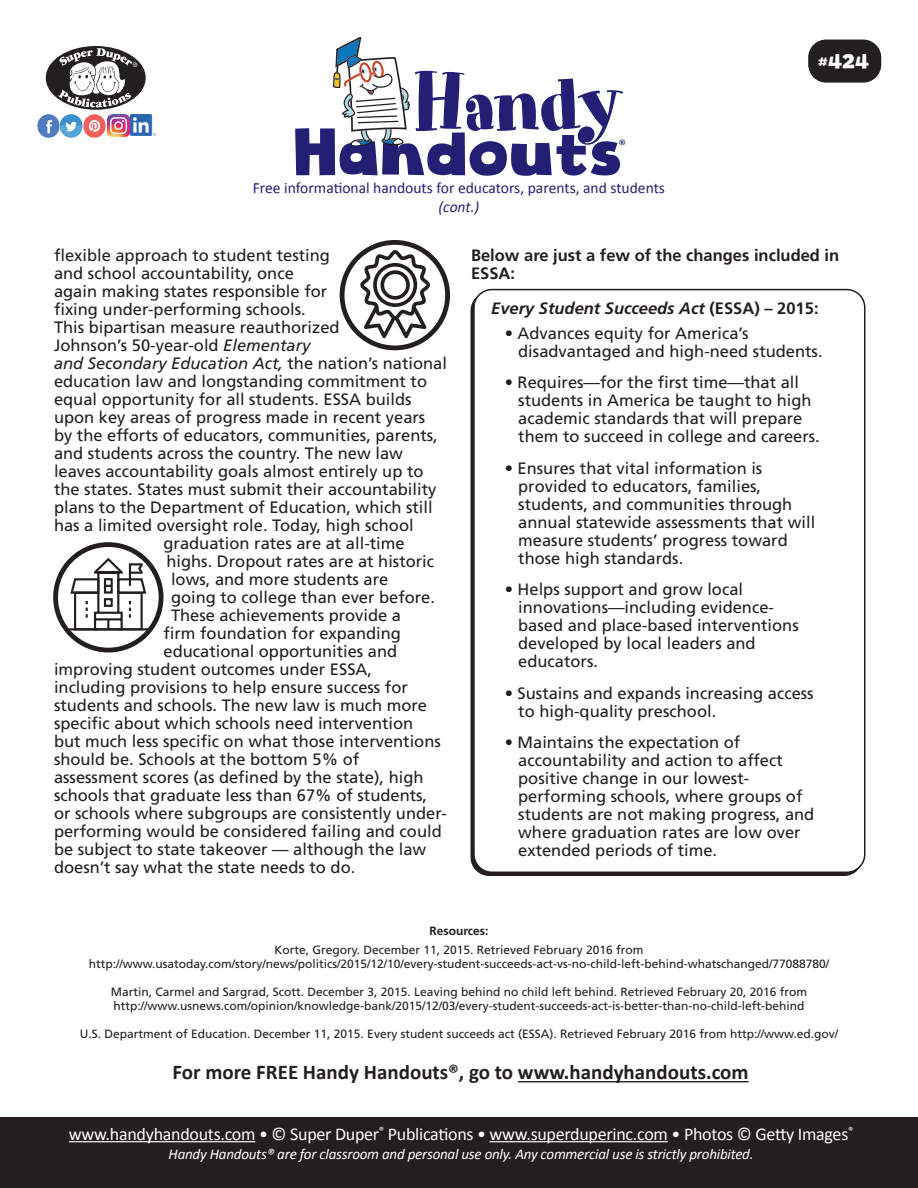
<style>
.page{position:relative;width:918px;height:1188px;background:#fff}
.page>*{position:absolute;margin:0;border:0;box-sizing:border-box;transform-origin:0 0}
.t1{font:79.2px "Art Department JNL";letter-spacing:-.03em;color:#231f75}
.t2{font:64.8px "Cloudy Witha Chanceof Love";color:#231f75}
.HH_TEXT{font:700 21px "Calibri";color:#231f20}
.t3{font:19.5px "Cloudy Witha Chanceof Love";color:#fff}
.t4{font:18px "Calibri";letter-spacing:-.015em;color:#fff}
.HH_Text{font:16.5px/18px "Frutiger LT Std";color:#231f20}
.HH_Text-2{font:italic 16.5px "Frutiger LT Std";color:#231f20}
.HH_Text-3{font:700 16.5px/18px "Frutiger LT Std";color:#231f20}
.HH_Text-4{font:italic 700 16.5px "Frutiger LT Std";color:#231f20}
.t5{font:15.6px "Calibri";color:#231f75}
.t6{font:italic 15.6px "Calibri";color:#231f75}
.t7{font:15.15px "Calibri";color:#231f75}
.t8{font:italic 15px "Calibri";letter-spacing:-.015em;color:#fff}
.HH_Title{font:12px/14.4px "Frutiger LT Std";color:#231f20;text-align:center}
.HH_Title-2{font:700 12px "Frutiger LT Std";color:#231f20}
.s1{font-style:italic}
.s2{font-style:normal}
</style>
<div class="page">
<div style="left:473px;top:289px;width:393px;height:584px;border:2px solid #231f20;border-radius:18px"></div>
<div style="left:808px;top:40px;width:73px;height:43px;background:#231f20;border-radius:18px"></div>
<div style="left:46px;top:46px;width:100px;height:64px;background:#231f20;border-radius:50%"></div>
<svg style="left:58px;top:48px;width:80px;height:60px"></svg>
<img style="left:37px;top:115px;width:92px;height:22px">
<img style="left:131px;top:115px;width:24px;height:21px">
<svg style="left:333px;top:37px;width:77px;height:109px"></svg>
<div style="left:0;top:1118px;width:918px;height:70px;background:#231f20"></div>
<hr style="left:69px;top:1141px;width:186px;height:1px;background:#fff">
<hr style="left:490px;top:1141px;width:178px;height:1px;background:#fff">
<hr style="left:518px;top:1081px;width:231px;height:1px;background:#231f20">
<svg style="left:360px;top:250px;width:70px;height:88px"></svg>
<div style="left:340px;top:240px;width:110px;height:110px;border:5px solid #231f20;border-radius:50%"></div>
<hr style="left:67px;top:628px;width:83px;height:2px;background:#231f20">
<svg style="left:69px;top:556px;width:79px;height:76px"></svg>
<div style="left:53px;top:542px;width:110px;height:110px;border:5px solid #231f20;border-radius:50%"></div>
<p class="t1" style="left:412px;top:56px;width:213px">Handy</p>
<p class="t5" style="left:253px;top:177px;width:414px">Free informational handouts for educators, parents, and students</p>
<p class="t6" style="left:439px;top:196px;width:42px">(cont.)</p>
<p class="t2" style="left:296px;top:112px;width:331px">Handouts</p>
<p class="t7" style="left:618px;top:135px;width:9px">®</p>
<p class="t3" style="left:819px;top:49px;width:52px">#424</p>
<p class="HH_Text" style="left:54px;top:247px;width:277px">flexible approach to student testing</p>
<p class="HH_Text" style="left:54px;top:265px;width:241px">and school accountability, once</p>
<p class="HH_Text" style="left:54px;top:283px;width:275px">again making states responsible for</p>
<p class="HH_Text" style="left:54px;top:301px;width:253px">fixing under-performing schools.</p>
<p class="HH_Text" style="left:54px;top:319px;width:287px">This bipartisan measure reauthorized</p>
<p class="HH_Text" style="left:54px;top:337px;width:258px">Johnson’s 50-year-old <span class="s1">Elementary</span></p>
<p class="HH_Text-2" style="left:54px;top:354px;width:395px">and Secondary Education Act, <span class="s2">the nation’s national</span></p>
<p class="HH_Text" style="left:54px;top:373px;width:375px">education law and longstanding commitment to</p>
<p class="HH_Text" style="left:54px;top:391px;width:359px">equal opportunity for all students. ESSA builds</p>
<p class="HH_Text" style="left:54px;top:409px;width:373px">upon key areas of progress made in recent years</p>
<p class="HH_Text" style="left:54px;top:427px;width:385px">by the efforts of educators, communities, parents,</p>
<p class="HH_Text" style="left:54px;top:445px;width:351px">and students across the country. The new law</p>
<p class="HH_Text" style="left:54px;top:463px;width:371px">leaves accountability goals almost entirely up to</p>
<p class="HH_Text" style="left:54px;top:481px;width:384px">the states. States must submit their accountability</p>
<p class="HH_Text" style="left:54px;top:499px;width:380px">plans to the Department of Education, which still</p>
<p class="HH_Text" style="left:54px;top:517px;width:361px">has a limited oversight role. Today, high school</p>
<p class="HH_Text" style="left:164px;top:535px;width:243px">graduation rates are at all-time</p>
<p class="HH_Text" style="left:166px;top:553px;width:269px">highs. Dropout rates are at historic</p>
<p class="HH_Text" style="left:171px;top:571px;width:219px">lows, and more students are</p>
<p class="HH_Text" style="left:171px;top:589px;width:266px">going to college than ever before.</p>
<p class="HH_Text" style="left:171px;top:607px;width:232px">These achievements provide a</p>
<p class="HH_Text" style="left:164px;top:625px;width:239px">firm foundation for expanding</p>
<p class="HH_Text" style="left:164px;top:643px;width:235px">educational opportunities and</p>
<p class="HH_Text" style="left:54px;top:661px;width:320px">improving student outcomes under ESSA,</p>
<p class="HH_Text" style="left:54px;top:679px;width:355px">including provisions to help ensure success for</p>
<p class="HH_Text" style="left:54px;top:697px;width:375px">students and schools. The new law is much more</p>
<p class="HH_Text" style="left:54px;top:715px;width:361px">specific about which schools need intervention</p>
<p class="HH_Text" style="left:54px;top:733px;width:388px">but much less specific on what those interventions</p>
<p class="HH_Text" style="left:54px;top:751px;width:307px">should be. Schools at the bottom 5% of</p>
<p class="HH_Text" style="left:54px;top:769px;width:371px">assessment scores (as defined by the state), high</p>
<p class="HH_Text" style="left:54px;top:787px;width:375px">schools that graduate less than 67% of students,</p>
<p class="HH_Text" style="left:54px;top:805px;width:394px">or schools where subgroups are consistently under-</p>
<p class="HH_Text" style="left:54px;top:823px;width:389px">performing would be considered failing and could</p>
<p class="HH_Text" style="left:54px;top:841px;width:374px">be subject to state takeover — although the law</p>
<p class="HH_Text" style="left:54px;top:859px;width:303px">doesn’t say what the state needs to do.</p>
<p class="HH_Text-3" style="left:471px;top:247px;width:370px">Below are just a few of the changes included in<br>ESSA:</p>
<p class="HH_Text-4" style="left:491px;top:298px;width:329px">Every Student Succeeds Act <span class="s2">(ESSA) – 2015:</span></p>
<p class="HH_Text" style="left:518px;top:324px;width:306px;text-indent:-14px">• Advances equity for America’s disadvantaged and high-need students.</p>
<p class="HH_Text" style="left:518px;top:373px;width:303px;text-indent:-14px">• Requires—for the first time—that all students in America be taught to high academic standards that will prepare them to succeed in college and careers.</p>
<p class="HH_Text" style="left:518px;top:459px;width:299px;text-indent:-14px">• Ensures that vital information is provided to educators, families, students, and communities through annual statewide assessments that will measure students’ progress toward those high standards.</p>
<p class="HH_Text" style="left:518px;top:580px;width:282px;text-indent:-14px">• Helps support and grow local innovations—including evidence&shy;based and place-based interventions developed by local leaders and educators.</p>
<p class="HH_Text" style="left:518px;top:684px;width:297px;text-indent:-14px">• Sustains and expands increasing access to high-quality preschool.</p>
<p class="HH_Text" style="left:518px;top:733px;width:298px;text-indent:-14px">• Maintains the expectation of accountability and action to affect positive change in our lowest&shy;performing schools, where groups of students are not making progress, and where graduation rates are low over extended periods of time.</p>
<p class="HH_Title-2" style="left:429px;top:924px;width:61px">Resources:</p>
<p class="HH_Title" style="left:89px;top:942px;width:742px">Korte, Gregory. December 11, 2015. Retrieved February 2016 from http://www.usatoday.com/story/news/politics/2015/12/10/every-student-succeeds-act-vs-no-child-left-behind-whatschanged/77088780/</p>
<p class="HH_Title" style="left:111px;top:985px;width:698px;text-align:left">Martin, Carmel and Sargrad, Scott. December 3, 2015. Leaving behind no child left behind. Retrieved February 20, 2016 from http://www.usnews.com/opinion/knowledge-bank/2015/12/03/every-student-succeeds-act-is-better-than-no-child-left-behind</p>
<p class="HH_Title" style="left:80px;top:1027px;width:760px">U.S. Department of Education. December 11, 2015. Every student succeeds act (ESSA). Retrieved February 2016 from http://www.ed.gov/</p>
<p class="HH_TEXT" style="left:172px;top:1058px;width:578px">For more FREE Handy Handouts®, go to www.handyhandouts.com</p>
<p class="t4" style="left:69px;top:1121px;width:786px">www.handyhandouts.com • © Super Duper<sup>®</sup> Publications • www.superduperinc.com • Photos © Getty Images<sup>®</sup></p>
<p class="t8" style="left:169px;top:1144px;width:587px">Handy Handouts® are for classroom and personal use only. Any commercial use is strictly prohibited.</p>
</div>
